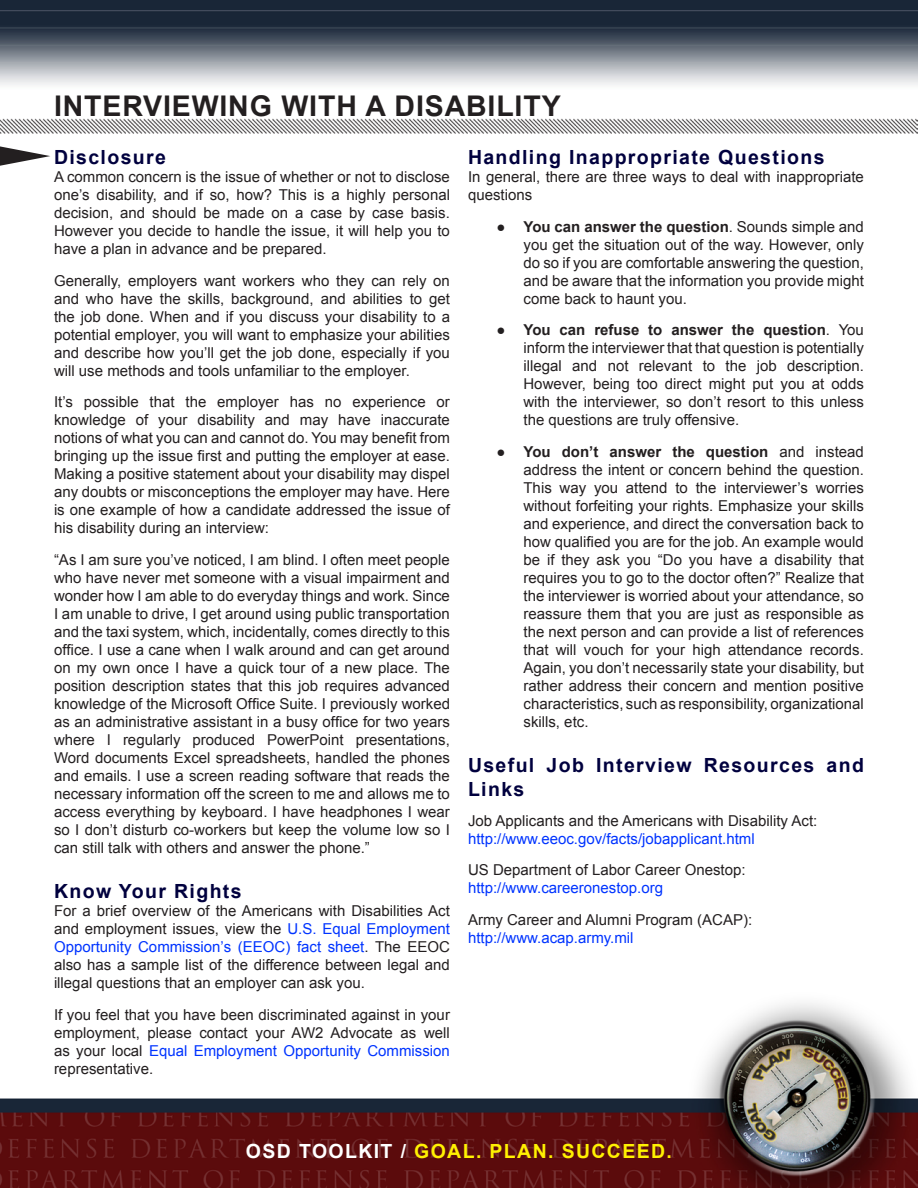
<style>
.page{position:relative;width:918px;height:1188px;background:#fff}
.page>*{position:absolute;margin:0;border:0;box-sizing:border-box;transform-origin:0 0}
.t1{font:700 28.5px "Arial";letter-spacing:.03em;color:#231f20}
.SECTION_TITLE{font:700 19.5px/23.4px "Arial";letter-spacing:.07em;color:#00003e}
.bottom_footer{font:700 19.5px "Arial";letter-spacing:.07em;color:#fff101}
.BODY_TEXT{font:15px/18px "Arial";color:#231f20;text-align:justify}
.bulllet_text{font:15px/18px "Arial";color:#231f20;text-align:justify}
.s1{color:#0034ff}
.s2{font-weight:700}
.s3{color:#fff}
</style>
<div class="page">
<img style="left:0;top:0;width:918px;height:1188px">
<svg style="left:0;top:146px;width:50px;height:20px"></svg>
<p class="t1" style="left:54px;top:87px;width:508px">INTERVIEWING WITH A DISABILITY</p>
<p class="SECTION_TITLE" style="left:54px;top:146px;width:113px">Disclosure</p>
<p class="BODY_TEXT" style="left:54px;top:168px;width:398px">A common concern is the issue of whether or not to disclose one’s disability, and if so, how? This is a highly personal decision, and should be made on a case by case basis.<br>However you decide to handle the issue, it will help you to have a plan in advance and be prepared.</p>
<p class="BODY_TEXT" style="left:54px;top:271px;width:398px">Generally, employers want workers who they can rely on and who have the skills, background, and abilities to get the job done. When and if you discuss your disability to a potential employer, you will want to emphasize your abilities and describe how you’ll get the job done, especially if you will use methods and tools unfamiliar to the employer.</p>
<p class="BODY_TEXT" style="left:54px;top:393px;width:397px">It’s possible that the employer has no experience or knowledge of your disability and may have inaccurate notions of what you can and cannot do. You may benefit from bringing up the issue first and putting the employer at ease.<br>Making a positive statement about your disability may dispel any doubts or misconceptions the employer may have. Here is one example of how a candidate addressed the issue of his disability during an interview:</p>
<p class="BODY_TEXT" style="left:54px;top:550px;width:398px">“As I am sure you’ve noticed, I am blind. I often meet people who have never met someone with a visual impairment and wonder how I am able to do everyday things and work. Since I am unable to drive, I get around using public transportation and the taxi system, which, incidentally, comes directly to this office. I use a cane when I walk around and can get around on my own once I have a quick tour of a new place. The position description states that this job requires advanced knowledge of the Microsoft Office Suite. I previously worked as an administrative assistant in a busy office for two years where I regularly produced PowerPoint presentations, Word documents Excel spreadsheets, handled the phones and emails. I use a screen reading software that reads the necessary information off the screen to me and allows me to access everything by keyboard. I have headphones I wear so I don’t disturb co-workers but keep the volume low so I can still talk with others and answer the phone.”</p>
<p class="SECTION_TITLE" style="left:54px;top:881px;width:189px">Know Your Rights</p>
<p class="BODY_TEXT" style="left:54px;top:902px;width:397px">For a brief overview of the Americans with Disabilities Act and employment issues, view the <span class="s1">U.S. Equal Employment Opportunity Commission’s (EEOC) fact sheet</span>. The EEOC also has a sample list of the difference between legal and illegal questions that an employer can ask you.</p>
<p class="BODY_TEXT" style="left:54px;top:1006px;width:397px">If you feel that you have been discriminated against in your employment, please contact your AW2 Advocate as well as your local <span class="s1">Equal Employment Opportunity Commission </span>representative.</p>
<p class="SECTION_TITLE" style="left:468px;top:146px;width:358px">Handling Inappropriate Questions</p>
<p class="BODY_TEXT" style="left:468px;top:168px;width:397px">In general, there are three ways to deal with inappropriate questions</p>
<p class="bulllet_text" style="left:524px;top:217px;width:342px;text-indent:-27px">● <span class="s2">You can answer the question</span>. Sounds simple and you get the situation out of the way. However, only do so if you are comfortable answering the question, and be aware that the information you provide might come back to haunt you.</p>
<p class="bulllet_text" style="left:524px;top:321px;width:342px;text-indent:-27px">● <span class="s2">You can refuse to answer the question</span>. You inform the interviewer that that question is potentially illegal and not relevant to the job description.<br>However, being too direct might put you at odds with the interviewer, so don’t resort to this unless the questions are truly offensive.</p>
<p class="bulllet_text" style="left:524px;top:442px;width:342px;text-indent:-27px">● <span class="s2">You don’t answer the question</span> and instead address the intent or concern behind the question.<br>This way you attend to the interviewer’s worries without forfeiting your rights. Emphasize your skills and experience, and direct the conversation back to how qualified you are for the job. An example would be if they ask you “Do you have a disability that requires you to go to the doctor often?” Realize that the interviewer is worried about your attendance, so reassure them that you are just as responsible as the next person and can provide a list of references that will vouch for your high attendance records.<br>Again, you don’t necessarily state your disability, but rather address their concern and mention positive characteristics, such as responsibility, organizational skills, etc.</p>
<p class="SECTION_TITLE" style="left:468px;top:755px;width:397px">Useful Job Interview Resources and<br>Links</p>
<p class="BODY_TEXT" style="left:468px;top:812px;width:351px">Job Applicants and the Americans with Disability Act: <span class="s1">http://www.eeoc.gov/facts/jobapplicant.html</span></p>
<p class="BODY_TEXT" style="left:468px;top:861px;width:279px">US Department of Labor Career Onestop: <span class="s1">http://www.careeronestop.org</span></p>
<p class="BODY_TEXT" style="left:468px;top:911px;width:286px">Army Career and Alumni Program (ACAP): <span class="s1">http://www.acap.army.mil</span></p>
<p class="bottom_footer" style="left:246px;top:1138px;width:428px"><span class="s3">OSD TOOLKIT /</span> GOAL. PLAN. SUCCEED.</p>
</div>
